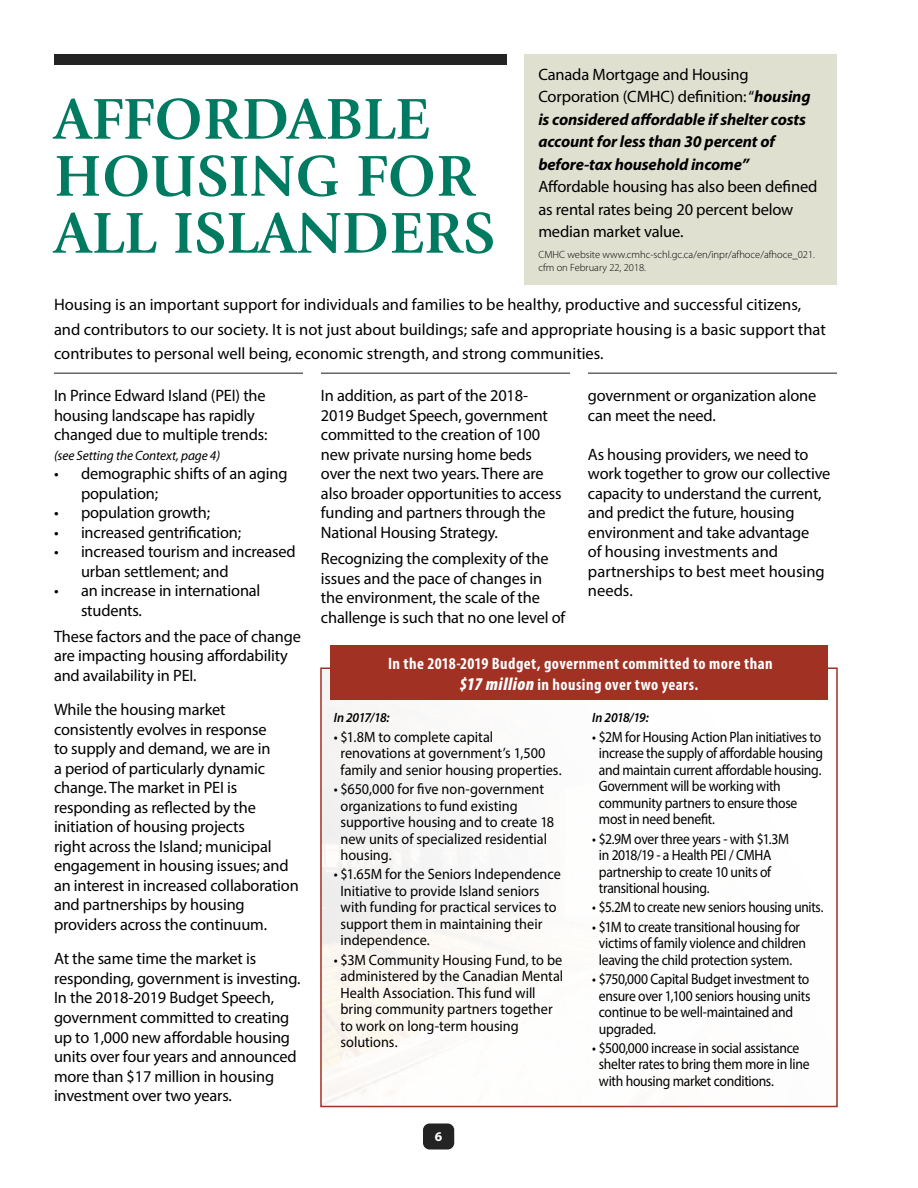
<style>
.page{position:relative;width:918px;height:1188px;background:#fff}
.page>*{position:absolute;margin:0;border:0;box-sizing:border-box;transform-origin:0 0}
.t1{font:700 60px/57px "Giovanni";color:#007a60}
.t2{font:16.5px/19.5px "Myriad Pro";letter-spacing:-.01em;color:#000}
.t3{font:italic 700 16.5px/22.5px "Myriad Pro";letter-spacing:-.01em;color:#000}
.t4{font:700 condensed 16.5px/21px "Myriad Pro";letter-spacing:.03em;color:#fff;text-align:center}
.t5{font:15px/16.5px "Myriad Pro";letter-spacing:-.015em;color:#000;scale:.91 1}
.t6{font:15px/16.5px "Myriad Pro";letter-spacing:-.015em;color:#000;scale:.95 1}
.t7{font:15px "Myriad Pro";letter-spacing:-.015em;color:#000;scale:.89 1}
.t8{font:italic 13.5px "Myriad Pro";letter-spacing:-.01em;color:#000}
.t9{font:italic 600 13.5px "Myriad Pro";letter-spacing:-.05em;color:#000;scale:.95 1}
.t10{font:700 13.5px "Myriad Pro";color:#fff}
.t11{font:300 10.5px/13.5px "Myriad Pro";color:#000}
.s1{font-weight:400;font-style:normal}
.s2{font-weight:900;font-style:italic;font-size:18px}
</style>
<div class="page">
<div style="left:423px;top:1123px;width:31px;height:27px;background:#242324;border-radius:7px"></div>
<div style="left:330px;top:646px;width:498px;height:54px;background:#a03123"></div>
<hr style="left:54px;top:372px;width:249px;height:2px;background:#666">
<hr style="left:321px;top:372px;width:249px;height:2px;background:#666">
<hr style="left:588px;top:372px;width:249px;height:2px;background:#666">
<div style="left:525px;top:54px;width:312px;height:231px;background:#e0e0d1"></div>
<div style="left:54px;top:54px;width:452px;height:11px;background:#242324"></div>
<h1 class="t1" style="left:54px;top:91px;width:443px">AFFORDABLE<br>HOUSING FOR<br>ALL ISLANDERS</h1>
<p class="t3" style="left:538px;top:63px;width:274px"><span class="s1">Canada Mortgage and Housing Corporation (CMHC) definition: “</span>housing is considered affordable if shelter costs account for less than 30 percent of before-tax household income”</p>
<p class="t2" style="left:538px;top:175px;width:281px;line-height:22.5px">Affordable housing has also been defined as rental rates being 20 percent below median market value.</p>
<p class="t11" style="left:538px;top:247px;width:278px">CMHC website www.cmhc-schl.gc.ca/en/inpr/afhoce/afhoce_021. cfm on February 22, 2018.</p>
<p class="t2" style="left:54px;top:293px;width:773px;line-height:24px">Housing is an important support for individuals and families to be healthy, productive and successful citizens, and contributors to our society. It is not just about buildings; safe and appropriate housing is a basic support that contributes to personal well being, economic strength, and strong communities.</p>
<p class="t2" style="left:54px;top:386px;width:215px">In Prince Edward Island (PEI) the housing landscape has rapidly changed due to multiple trends:</p>
<p class="t8" style="left:54px;top:447px;width:168px">(see Setting the Context, page 4)</p>
<p class="t2" style="left:81px;top:464px;width:208px;text-indent:-27px">• demographic shifts of an aging population;</p>
<p class="t2" style="left:54px;top:503px;width:158px">• population growth;</p>
<p class="t2" style="left:54px;top:522px;width:189px">• increased gentrification;</p>
<p class="t2" style="left:81px;top:542px;width:216px;text-indent:-27px">• increased tourism and increased urban settlement; and</p>
<p class="t2" style="left:81px;top:581px;width:181px;text-indent:-27px">• an increase in international students.</p>
<p class="t2" style="left:54px;top:626px;width:248px">These factors and the pace of change are impacting housing affordability and availability in PEI.</p>
<p class="t2" style="left:54px;top:700px;width:246px">While the housing market consistently evolves in response<br>to supply and demand, we are in<br>a period of particularly dynamic change. The market in PEI is responding as reflected by the initiation of housing projects<br>right across the Island; municipal engagement in housing issues; and an interest in increased collaboration and partnerships by housing providers across the continuum.</p>
<p class="t2" style="left:54px;top:949px;width:248px">At the same time the market is responding, government is investing.<br>In the 2018-2019 Budget Speech, government committed to creating up to 1,000 new affordable housing units over four years and announced more than $17 million in housing investment over two years.</p>
<p class="t2" style="left:321px;top:386px;width:242px">In addition, as part of the 2018-<br>2019 Budget Speech, government committed to the creation of 100 new private nursing home beds over the next two years. There are also broader opportunities to access funding and partners through the<br>National Housing Strategy.</p>
<p class="t2" style="left:321px;top:548px;width:246px">Recognizing the complexity of the issues and the pace of changes in the environment, the scale of the challenge is such that no one level of</p>
<p class="t2" style="left:588px;top:386px;width:230px">government or organization alone can meet the need.</p>
<p class="t2" style="left:588px;top:444px;width:244px">As housing providers, we need to work together to grow our collective capacity to understand the current, and predict the future, housing environment and take advantage<br>of housing investments and partnerships to best meet housing needs.</p>
<p class="t4" style="left:388px;top:652px;width:386px">In the 2018-2019 Budget, government committed to more than <span class="s2">$17 million</span> in housing over two years.</p>
<p class="t9" style="left:334px;top:709px;width:60px">In 2017/18:</p>
<p class="t6" style="left:341px;top:728px;width:234px;text-indent:-7px">• $1.8M to complete capital renovations at government’s 1,500 family and senior housing properties.</p>
<p class="t6" style="left:341px;top:781px;width:226px;text-indent:-7px">• $650,000 for five non-government organizations to fund existing supportive housing and to create 18 new units of specialized residential housing.</p>
<p class="t6" style="left:341px;top:866px;width:234px;text-indent:-7px">• $1.65M for the Seniors Independence<br>Initiative to provide Island seniors with funding for practical services to support them in maintaining their independence.</p>
<p class="t6" style="left:341px;top:951px;width:236px;text-indent:-7px">• $3M Community Housing Fund, to be administered by the Canadian Mental<br>Health Association. This fund will bring community partners together to work on long-term housing solutions.</p>
<p class="t10" style="left:435px;top:1127px;width:9px">6</p>
<p class="t9" style="left:592px;top:709px;width:61px">In 2018/19:</p>
<p class="t5" style="left:599px;top:728px;width:248px;text-indent:-7px">• $2M for Housing Action Plan initiatives to increase the supply of affordable housing and maintain current affordable housing.<br>Government will be working with community partners to ensure those most in need benefit.</p>
<p class="t5" style="left:599px;top:830px;width:211px;text-indent:-7px">• $2.9M over three years - with $1.3M in 2018/19 - a Health PEI / CMHA partnership to create 10 units of transitional housing.</p>
<p class="t7" style="left:592px;top:898px;width:261px">• $5.2M to create new seniors housing units.</p>
<p class="t5" style="left:592px;top:918px;width:237px;text-align:center">• $1M to create transitional housing for victims of family violence and children leaving the child protection system.</p>
<p class="t5" style="left:599px;top:971px;width:234px;text-indent:-7px">• $750,000 Capital Budget investment to ensure over 1,100 seniors housing units continue to be well-maintained and upgraded.</p>
<p class="t5" style="left:599px;top:1039px;width:233px;text-indent:-7px">• $500,000 increase in social assistance shelter rates to bring them more in line with housing market conditions.</p>
</div>
